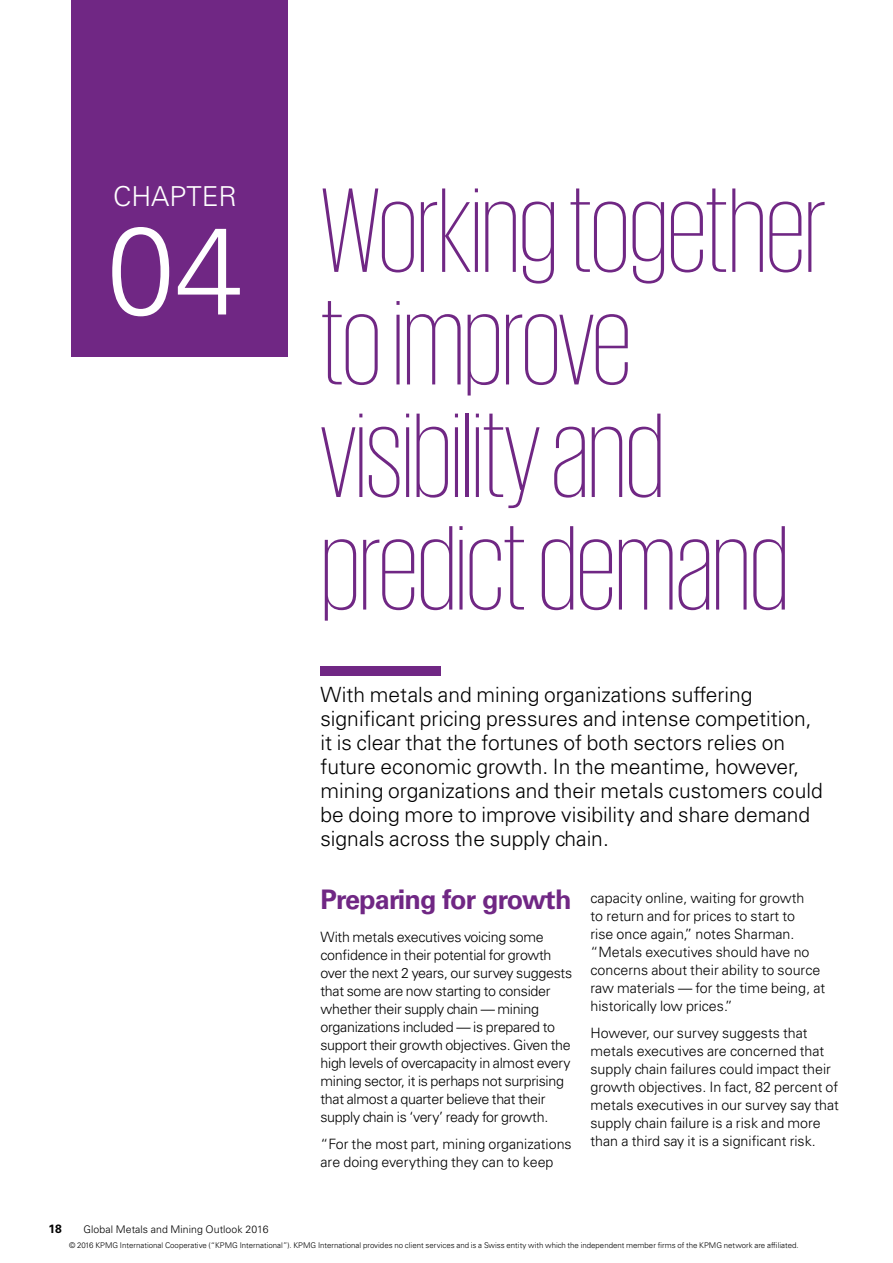
<style>
.page{position:relative;width:893px;height:1263px;background:#fff}
.page>*{position:absolute;margin:0;border:0;box-sizing:border-box;transform-origin:0 0}
.t1{font:300 123.75px "Univers LT Std";color:#fff}
.t2{font:200 123px/112.5px "KPMG";letter-spacing:-.01em;color:#702784}
.t3{font:300 27.45px "Univers LT Std";color:#fff}
.t4{font:700 27px "Univers LT Std";letter-spacing:-.03em;color:#702784}
.t5{font:300 21px/24px "Univers LT Std";color:#000}
.t6{font:300 14.25px/18px "Univers LT Std";color:#000}
.t7{font:300 14.25px/18px "Univers LT Std";letter-spacing:-.02em;color:#000}
.t8{font:700 12px "Univers LT Std";color:#000}
.t9{font:300 10.5px "Univers LT Std";letter-spacing:.005em;color:#000}
.t10{font:300 7.8px "Univers LT Std";color:#000}
</style>
<div class="page">
<div style="left:71px;top:0;width:216px;height:357px;background:#702784"></div>
<div style="left:320px;top:666px;width:121px;height:10px;background:#702784"></div>
<h3 class="t3" style="left:113px;top:180px;width:125px">CHAPTER</h3>
<h1 class="t1" style="left:106px;top:196px;width:139px">04</h1>
<h2 class="t2" style="left:320px;top:172px;width:508px">Working together to improve visibility and predict demand</h2>
<p class="t5" style="left:320px;top:682px;width:504px">With metals and mining organizations suffering significant pricing pressures and intense competition, it is clear that the fortunes of both sectors relies on future economic growth. In the meantime, however, mining organizations and their metals customers could be doing more to improve visibility and share demand signals across the supply chain.</p>
<h3 class="t4" style="left:320px;top:884px;width:252px">Preparing for growth</h3>
<p class="t7" style="left:320px;top:927px;width:253px">With metals executives voicing some confidence in their potential for growth over the next 2 years, our survey suggests that some are now starting to consider whether their supply chain — mining organizations included — is prepared to support their growth objectives. Given the high levels of overcapacity in almost every mining sector, it is perhaps not surprising that almost a quarter believe that their supply chain is ‘very’ ready for growth.</p>
<p class="t6" style="left:320px;top:1134px;width:253px">“For the most part, mining organizations are doing everything they can to keep</p>
<p class="t6" style="left:590px;top:888px;width:236px">capacity online, waiting for growth<br>to return and for prices to start to<br>rise once again,” notes Sharman. “Metals executives should have no concerns about their ability to source raw materials — for the time being, at historically low prices.”</p>
<p class="t6" style="left:590px;top:1023px;width:250px">However, our survey suggests that metals executives are concerned that supply chain failures could impact their growth objectives. In fact, 82 percent of metals executives in our survey say that supply chain failure is a risk and more than a third say it is a significant risk.</p>
<p class="t8" style="left:48px;top:1222px;width:15px">18</p>
<p class="t9" style="left:84px;top:1223px;width:187px">Global Metals and Mining Outlook 2016</p>
<p class="t10" style="left:69px;top:1241px;width:731px">© 2016 KPMG International Cooperative (“KPMG International”). KPMG International provides no client services and is a Swiss entity with which the independent member firms of the KPMG network are affiliated.</p>
</div>
